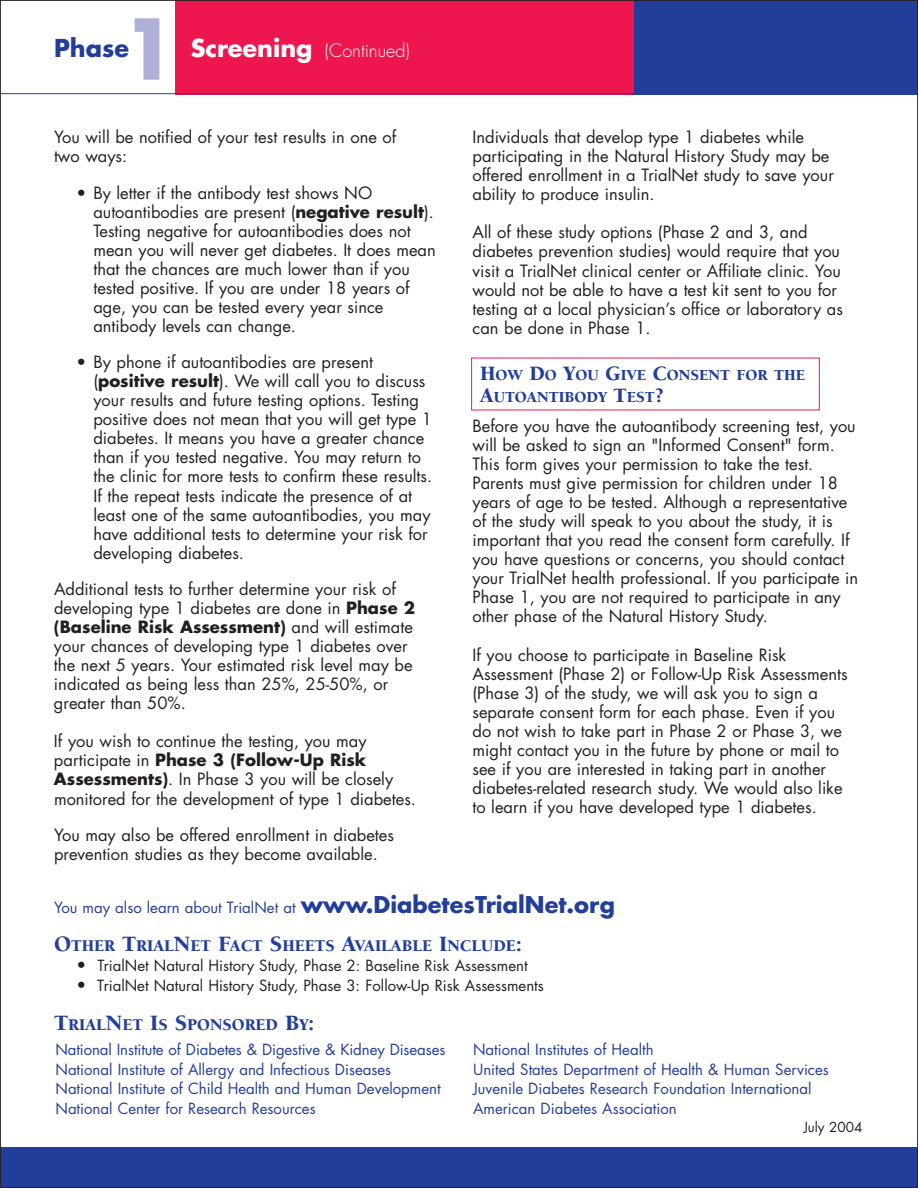
<style>
.page{position:relative;width:918px;height:1188px;background:#fff}
.page>*{position:absolute;margin:0;border:0;box-sizing:border-box;transform-origin:0 0}
.t1{font:700 81.45px "Futura";color:#afb0d8}
.t2{font:700 24px "Futura";color:#233e99}
.t3{font:300 18px "Futura";color:#fff}
.t4{font:900 16.8px "Berkeley";color:#233e99}
.t5{font:16.5px/19px "Futura";color:#231f1f}
.t6{font:900 15.75px/22px "Berkeley";color:#233e99}
.t7{font:15px/19.5px "Futura";color:#233e99}
.t8{font:15px "Futura";color:#231f1f}
.t9{font:13.5px "Futura";color:#231f1f}
.s1{font-weight:700;font-size:24px}
.s2{font-weight:700}
.s3{font-size:21px}
.s4{font-weight:700;font-size:22.5px}
.s5{font-size:22.5px}
.s6{font-size:16.5px}
</style>
<div class="page">
<div style="left:0;top:1148px;width:918px;height:40px;background:#233e99"></div>
<div style="left:634px;top:0;width:284px;height:94px;background:#233e99"></div>
<div style="left:176px;top:0;width:458px;height:94px;background:#ee164f"></div>
<hr style="left:0;top:93px;width:918px;height:1px;background:#233e99">
<h1 class="t1" style="left:122px;top:12px;width:57px">1</h1>
<h2 class="t2" style="left:54px;top:37px;width:77px">Phase</h2>
<p class="t3" style="left:191px;top:42px;width:221px"><span class="s1">Screening</span> (Continued)</p>
<p class="t5" style="left:54px;top:129px;width:344px">You will be notified of your test results in one of two ways:</p>
<p class="t5" style="left:93px;top:184px;width:344px;text-indent:-17px">• By letter if the antibody test shows NO autoantibodies are present (<span class="s2">negative result</span>).<br>Testing negative for autoantibodies does not mean you will never get diabetes. It does mean that the chances are much lower than if you tested positive. If you are under 18 years of age, you can be tested every year since antibody levels can change.</p>
<p class="t5" style="left:93px;top:354px;width:340px;text-indent:-17px">• By phone if autoantibodies are present (<span class="s2">positive result</span>). We will call you to discuss your results and future testing options. Testing positive does not mean that you will get type 1 diabetes. It means you have a greater chance than if you tested negative. You may return to the clinic for more tests to confirm these results.<br>If the repeat tests indicate the presence of at least one of the same autoantibodies, you may have additional tests to determine your risk for developing diabetes.</p>
<p class="t5" style="left:54px;top:581px;width:363px">Additional tests to further determine your risk of developing type 1 diabetes are done in <span class="s2">Phase 2 (Baseline Risk Assessment)</span> and will estimate your chances of developing type 1 diabetes over the next 5 years. Your estimated risk level may be indicated as being less than 25%, 25-50%, or greater than 50%.</p>
<p class="t5" style="left:54px;top:733px;width:364px">If you wish to continue the testing, you may participate in <span class="s2">Phase 3 (Follow-Up Risk Assessments)</span>. In Phase 3 you will be closely monitored for the development of type 1 diabetes.</p>
<p class="t5" style="left:54px;top:827px;width:342px">You may also be offered enrollment in diabetes prevention studies as they become available.</p>
<p class="t5" style="left:472px;top:129px;width:363px">Individuals that develop type 1 diabetes while participating in the Natural History Study may be offered enrollment in a TrialNet study to save your ability to produce insulin.</p>
<p class="t5" style="left:472px;top:224px;width:372px">All of these study options (Phase 2 and 3, and diabetes prevention studies) would require that you visit a TrialNet clinical center or Affiliate clinic. You would not be able to have a test kit sent to you for testing at a local physician’s office or laboratory as can be done in Phase 1.</p>
<p class="t6" style="left:480px;top:365px;width:327px"><span class="s3">H</span>OW <span class="s3">D</span>O <span class="s3">Y</span>OU <span class="s3">G</span>IVE <span class="s3">C</span>ONSENT FOR THE<br><span class="s3">A</span>UTOANTIBODY <span class="s3">T</span>EST<span class="s3">?</span></p>
<p class="t5" style="left:472px;top:418px;width:387px">Before you have the autoantibody screening test, you will be asked to sign an "Informed Consent" form.<br>This form gives your permission to take the test.<br>Parents must give permission for children under 18 years of age to be tested. Although a representative of the study will speak to you about the study, it is important that you read the consent form carefully. If you have questions or concerns, you should contact your TrialNet health professional. If you participate in Phase 1, you are not required to participate in any other phase of the Natural History Study.</p>
<p class="t5" style="left:472px;top:646px;width:377px">If you choose to participate in Baseline Risk Assessment (Phase 2) or Follow-Up Risk Assessments (Phase 3) of the study, we will ask you to sign a separate consent form for each phase. Even if you do not wish to take part in Phase 2 or Phase 3, we might contact you in the future by phone or mail to see if you are interested in taking part in another diabetes-related research study. We would also like to learn if you have developed type 1 diabetes.</p>
<p class="t7" style="left:54px;top:899px;width:562px">You may also learn about TrialNet at <span class="s4">www.DiabetesTrialNet.org</span></p>
<p class="t4" style="left:54px;top:939px;width:470px"><span class="s5">O</span>THER <span class="s5">T</span>RIAL<span class="s5">N</span>ET <span class="s5">F</span>ACT <span class="s5">S</span>HEETS <span class="s5">A</span>VAILABLE <span class="s5">I</span>NCLUDE<span class="s5">:</span></p>
<p class="t8" style="left:77px;top:959px;width:453px"><span class="s6">•</span> TrialNet Natural History Study, Phase 2: Baseline Risk Assessment</p>
<p class="t8" style="left:77px;top:979px;width:469px"><span class="s6">•</span> TrialNet Natural History Study, Phase 3: Follow-Up Risk Assessments</p>
<p class="t4" style="left:54px;top:1019px;width:262px"><span class="s5">T</span>RIAL<span class="s5">N</span>ET <span class="s5">I</span>S <span class="s5">S</span>PONSORED <span class="s5">B</span>Y<span class="s5">:</span></p>
<p class="t7" style="left:56px;top:1041px;width:391px">National Institute of Diabetes &amp; Digestive &amp; Kidney Diseases National Institute of Allergy and Infectious Diseases National Institute of Child Health and Human Development National Center for Research Resources</p>
<p class="t7" style="left:473px;top:1041px;width:357px">National Institutes of Health<br>United States Department of Health &amp; Human Services Juvenile Diabetes Research Foundation International American Diabetes Association</p>
<p class="t9" style="left:804px;top:1120px;width:60px">July 2004</p>
</div>
